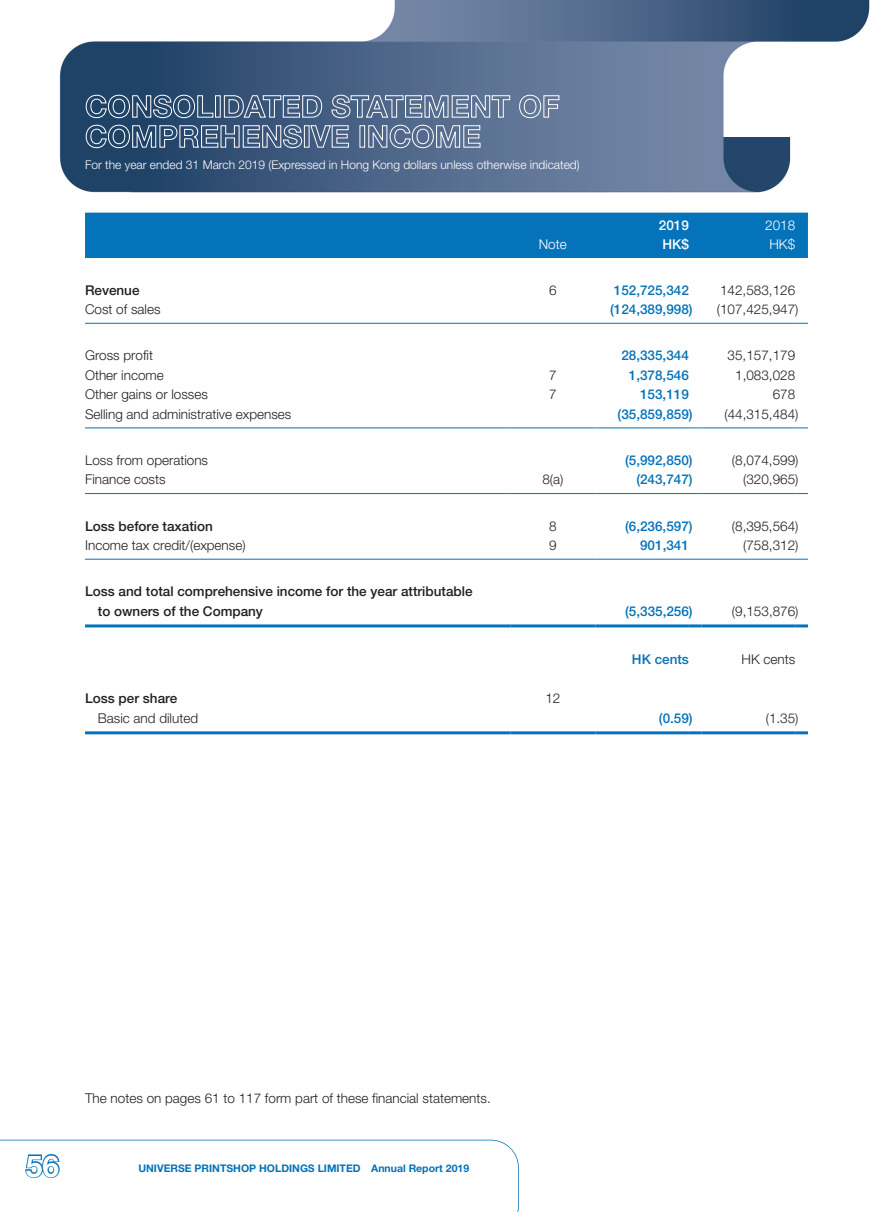
<style>
.page{position:relative;width:893px;height:1212px;background:#fff}
.page>*{position:absolute;margin:0;border:0;box-sizing:border-box;transform-origin:0 0}
.t1{font:700 30px "Helvetica Neue LT Std";color:#fff}
.t2{font:300 13.5px "Helvetica Neue LT Std";color:#231f20}
.t3{font:500 13.5px "Helvetica Neue LT Std";color:#0473b9}
.t4{font:500 13.5px/19.5px "Helvetica Neue LT Std";color:#231f20}
.t5{font:300 13.5px "Helvetica Neue LT Std";color:#fff}
.t6{font:500 13.5px "Helvetica Neue LT Std";color:#fff}
.t7{font:300 12px "Helvetica Neue LT Std";color:#fff}
.t8{font:700 10.5px "Helvetica Neue LT Std";color:#0473b9}
</style>
<div class="page">
<img style="left:59px;top:0;width:811px;height:213px">
<svg style="left:85px;top:94px;width:129px;height:24px;background:#506b88"></svg>
<div style="left:215px;top:95px;width:6px;height:23px;border:1px solid #fff"></div>
<svg style="left:224px;top:95px;width:98px;height:23px;background:#677c98"></svg>
<svg style="left:331px;top:94px;width:179px;height:24px;background:#798ba6"></svg>
<svg style="left:519px;top:94px;width:41px;height:24px"></svg>
<svg style="left:85px;top:124px;width:217px;height:24px;background:#5b738f"></svg>
<div style="left:304px;top:125px;width:5px;height:23px;border:1px solid #fff"></div>
<svg style="left:310px;top:125px;width:39px;height:23px"></svg>
<div style="left:360px;top:125px;width:5px;height:23px;border:1px solid #fff"></div>
<svg style="left:368px;top:124px;width:113px;height:24px;background:#7a8ca6"></svg>
<div style="left:85px;top:213px;width:723px;height:45px;background:#0473b9"></div>
<hr style="left:85px;top:559px;width:425px;height:1px;background:#0473b9">
<hr style="left:510px;top:559px;width:85px;height:1px;background:#0473b9">
<hr style="left:595px;top:559px;width:94px;height:1px;background:#0473b9">
<svg style="left:689px;top:559px;width:13px;height:1px"></svg>
<hr style="left:702px;top:559px;width:93px;height:1px;background:#0473b9">
<svg style="left:795px;top:559px;width:13px;height:1px"></svg>
<hr style="left:85px;top:493px;width:425px;height:1px;background:#0473b9">
<hr style="left:510px;top:493px;width:85px;height:1px;background:#0473b9">
<hr style="left:595px;top:493px;width:94px;height:1px;background:#0473b9">
<svg style="left:689px;top:493px;width:13px;height:1px"></svg>
<hr style="left:702px;top:493px;width:93px;height:1px;background:#0473b9">
<svg style="left:795px;top:493px;width:13px;height:1px"></svg>
<hr style="left:85px;top:427px;width:425px;height:1px;background:#0473b9">
<hr style="left:510px;top:427px;width:85px;height:1px;background:#0473b9">
<hr style="left:595px;top:427px;width:94px;height:1px;background:#0473b9">
<svg style="left:689px;top:427px;width:13px;height:1px"></svg>
<hr style="left:702px;top:427px;width:93px;height:1px;background:#0473b9">
<svg style="left:795px;top:427px;width:13px;height:1px"></svg>
<hr style="left:85px;top:323px;width:425px;height:1px;background:#0473b9">
<hr style="left:510px;top:323px;width:85px;height:1px;background:#0473b9">
<hr style="left:595px;top:323px;width:94px;height:1px;background:#0473b9">
<svg style="left:689px;top:323px;width:13px;height:1px"></svg>
<hr style="left:702px;top:323px;width:93px;height:1px;background:#0473b9">
<svg style="left:795px;top:323px;width:13px;height:1px"></svg>
<hr style="left:85px;top:624px;width:425px;height:3px;background:#0473b9">
<hr style="left:510px;top:624px;width:85px;height:3px;background:#0473b9">
<hr style="left:595px;top:624px;width:94px;height:3px;background:#0473b9">
<svg style="left:689px;top:624px;width:13px;height:3px"></svg>
<hr style="left:702px;top:624px;width:93px;height:3px;background:#0473b9">
<svg style="left:795px;top:624px;width:13px;height:3px"></svg>
<hr style="left:85px;top:731px;width:425px;height:3px;background:#0473b9">
<hr style="left:510px;top:731px;width:85px;height:3px;background:#0473b9">
<hr style="left:595px;top:731px;width:94px;height:3px;background:#0473b9">
<svg style="left:689px;top:731px;width:13px;height:3px"></svg>
<hr style="left:702px;top:731px;width:93px;height:3px;background:#0473b9">
<svg style="left:795px;top:731px;width:13px;height:3px"></svg>
<svg style="left:0;top:1140px;width:519px;height:72px"></svg>
<p class="t7" style="left:85px;top:157px;width:496px">For the year ended 31 March 2019 (Expressed in Hong Kong dollars unless otherwise indicated)</p>
<p class="t6" style="left:659px;top:217px;width:32px">2019</p>
<p class="t5" style="left:765px;top:217px;width:32px">2018</p>
<p class="t5" style="left:539px;top:236px;width:30px">Note</p>
<p class="t6" style="left:662px;top:236px;width:28px">HK$</p>
<p class="t5" style="left:769px;top:236px;width:27px">HK$</p>
<p class="t4" style="left:85px;top:280px;width:56px">Revenue</p>
<p class="t2" style="left:549px;top:282px;width:9px">6</p>
<p class="t3" style="left:614px;top:282px;width:77px">152,725,342</p>
<p class="t2" style="left:720px;top:282px;width:77px">142,583,126</p>
<p class="t2" style="left:85px;top:301px;width:77px">Cost of sales</p>
<p class="t3" style="left:610px;top:301px;width:84px">(124,389,998)</p>
<p class="t2" style="left:717px;top:301px;width:83px">(107,425,947)</p>
<p class="t2" style="left:85px;top:347px;width:69px">Gross profit</p>
<p class="t3" style="left:621px;top:347px;width:69px">28,335,344</p>
<p class="t2" style="left:728px;top:347px;width:69px">35,157,179</p>
<p class="t2" style="left:85px;top:367px;width:80px">Other income</p>
<p class="t2" style="left:549px;top:367px;width:9px">7</p>
<p class="t3" style="left:629px;top:367px;width:62px">1,378,546</p>
<p class="t2" style="left:735px;top:367px;width:62px">1,083,028</p>
<p class="t2" style="left:85px;top:386px;width:124px">Other gains or losses</p>
<p class="t2" style="left:549px;top:386px;width:9px">7</p>
<p class="t3" style="left:640px;top:386px;width:50px">153,119</p>
<p class="t2" style="left:773px;top:386px;width:24px">678</p>
<p class="t2" style="left:85px;top:406px;width:208px">Selling and administrative expenses</p>
<p class="t3" style="left:618px;top:406px;width:77px">(35,859,859)</p>
<p class="t2" style="left:724px;top:406px;width:76px">(44,315,484)</p>
<p class="t2" style="left:85px;top:452px;width:125px">Loss from operations</p>
<p class="t3" style="left:625px;top:452px;width:69px">(5,992,850)</p>
<p class="t2" style="left:732px;top:452px;width:68px">(8,074,599)</p>
<p class="t2" style="left:85px;top:471px;width:82px">Finance costs</p>
<p class="t2" style="left:542px;top:471px;width:23px">8(a)</p>
<p class="t3" style="left:636px;top:472px;width:58px">(243,747)</p>
<p class="t2" style="left:743px;top:471px;width:57px">(320,965)</p>
<p class="t4" style="left:85px;top:516px;width:129px">Loss before taxation</p>
<p class="t2" style="left:549px;top:517px;width:9px">8</p>
<p class="t3" style="left:625px;top:518px;width:69px">(6,236,597)</p>
<p class="t2" style="left:732px;top:517px;width:68px">(8,395,564)</p>
<p class="t2" style="left:85px;top:537px;width:162px">Income tax credit/(expense)</p>
<p class="t2" style="left:549px;top:537px;width:9px">9</p>
<p class="t3" style="left:640px;top:537px;width:50px">901,341</p>
<p class="t2" style="left:743px;top:537px;width:57px">(758,312)</p>
<p class="t4" style="left:98px;top:581px;width:376px;text-indent:-13px">Loss and total comprehensive income for the year attributable to owners of the Company</p>
<p class="t3" style="left:625px;top:603px;width:69px">(5,335,256)</p>
<p class="t2" style="left:732px;top:603px;width:68px">(9,153,876)</p>
<p class="t3" style="left:632px;top:651px;width:59px">HK cents</p>
<p class="t2" style="left:741px;top:651px;width:55px">HK cents</p>
<p class="t4" style="left:85px;top:688px;width:94px">Loss per share</p>
<p class="t2" style="left:545px;top:690px;width:17px">12</p>
<p class="t2" style="left:98px;top:709px;width:102px">Basic and diluted</p>
<p class="t3" style="left:659px;top:710px;width:35px">(0.59)</p>
<p class="t2" style="left:766px;top:709px;width:34px">(1.35)</p>
<p class="t2" style="left:85px;top:1090px;width:407px">The notes on pages 61 to 117 form part of these financial statements.</p>
<h1 class="t1" style="left:26px;top:1147px;width:35px">56</h1>
<p class="t8" style="left:138px;top:1161px;width:332px">UNIVERSE PRINTSHOP HOLDINGS LIMITED Annual Report 2019</p>
</div>
